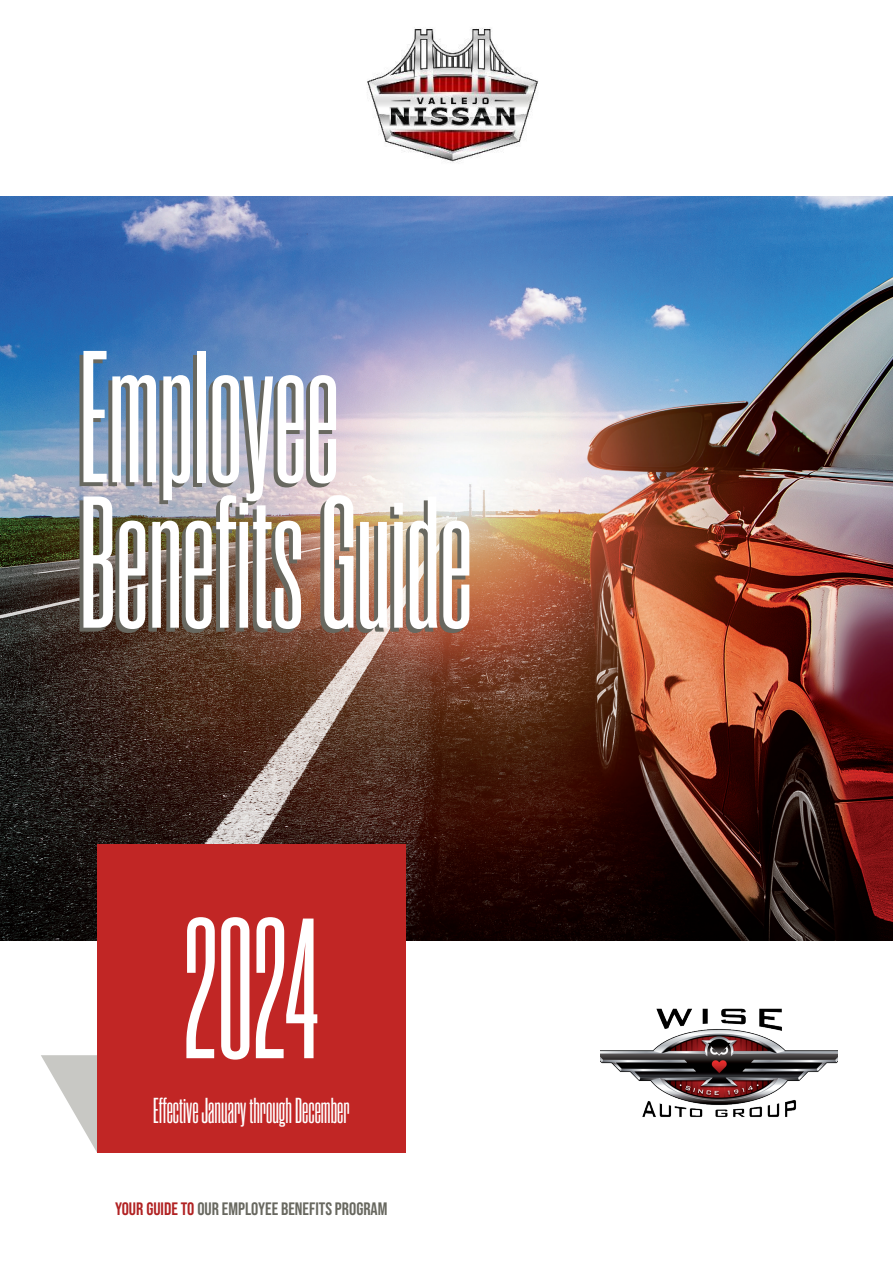
<style>
.page{position:relative;width:893px;height:1263px;background:#fff}
.page>*{position:absolute;margin:0;border:0;box-sizing:border-box;transform-origin:0 0}
.t1{font:600 199.5px "Rama Gothic C";color:#fff}
.t2{font:600 187.5px/145.5px "Rama Gothic C";color:#fff}
.t3{font:600 36px "Rama Gothic C";color:#fff}
.t4{font:18px "Bebas Neue";color:#686860}
.s1{color:#b12223}
</style>
<div class="page">
<svg style="left:41px;top:1055px;width:56px;height:97px"></svg>
<img style="left:0;top:197px;width:893px;height:743px">
<div style="left:97px;top:844px;width:309px;height:308px;background:#c12625"></div>
<img style="left:600px;top:1008px;width:238px;height:109px">
<img style="left:367px;top:27px;width:172px;height:136px">
<h2 class="t2" style="left:80px;top:349px;width:394px">Employee<br>Benefits Guide</h2>
<h1 class="t1" style="left:183px;top:900px;width:137px">2024</h1>
<h3 class="t3" style="left:153px;top:1094px;width:198px">Effective January through December</h3>
<p class="t4" style="left:115px;top:1199px;width:274px"><span class="s1">YOUR GUIDE TO</span> OUR EMPLOYEE BENEFITS PROGRAM</p>
</div>
